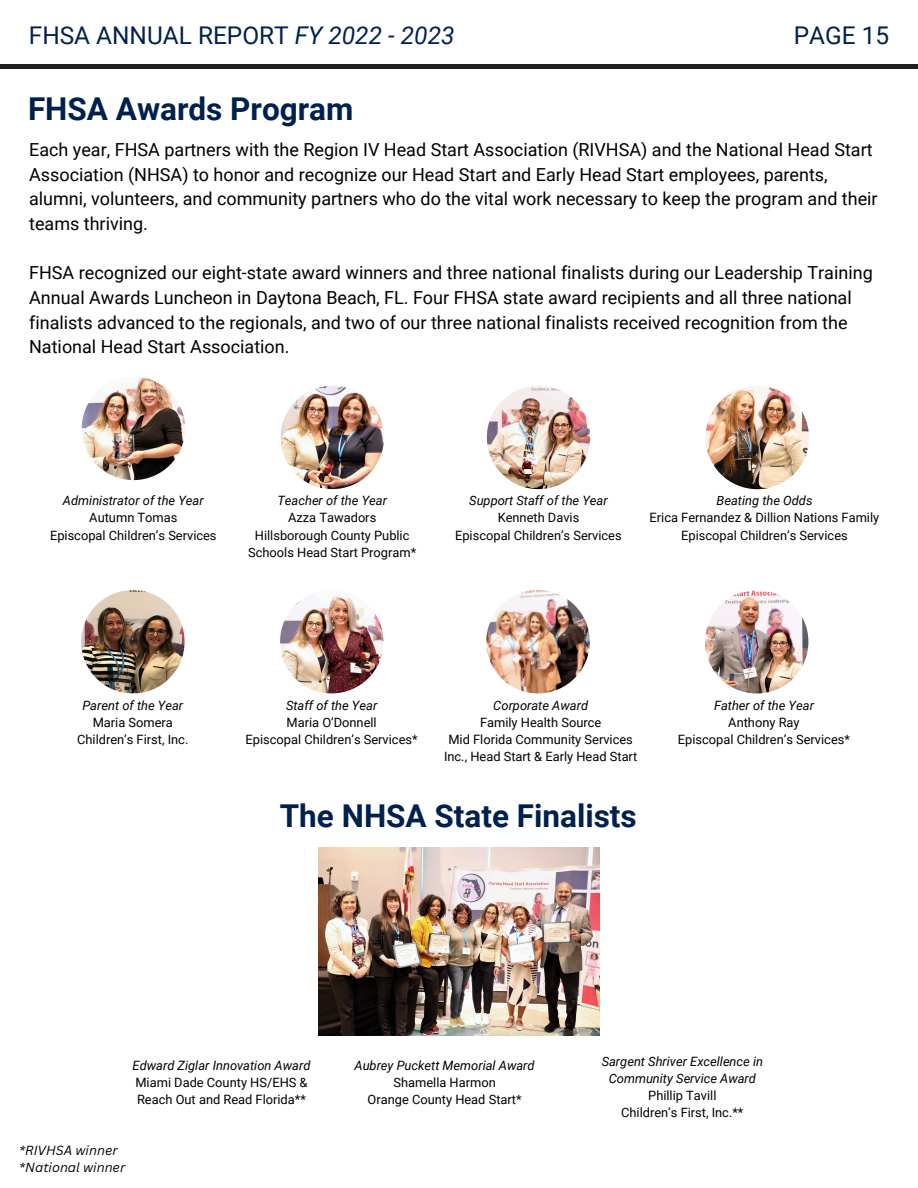
<style>
.page{position:relative;width:918px;height:1188px;background:#fff}
.page>*{position:absolute;margin:0;border:0;box-sizing:border-box;transform-origin:0 0}
.t1{font:700 31.5px "Roboto";color:#00214d}
.t2{font:24.45px "Roboto";color:#00214d}
.t3{font:18px/24.6px "Roboto";color:#000}
.t4{font:12.9px/17.1px "Roboto";color:#000;text-align:center}
.t5{font:italic 12.9px/17.1px "Roboto";color:#000;text-align:center}
.t6{font:italic 12.9px "Canva Sans";color:#000}
.s1{font-style:italic}
</style>
<div class="page">
<hr style="left:0;top:65px;width:918px;height:4px;background:#231f20">
<img style="left:82px;top:377px;width:103px;height:103px;border-radius:50%">
<img style="left:281px;top:386px;width:103px;height:103px;border-radius:50%">
<img style="left:487px;top:386px;width:103px;height:103px;border-radius:50%">
<img style="left:706px;top:386px;width:103px;height:103px;border-radius:50%">
<img style="left:81px;top:590px;width:104px;height:103px;border-radius:50%">
<img style="left:280px;top:590px;width:103px;height:103px;border-radius:50%">
<img style="left:486px;top:590px;width:104px;height:103px;border-radius:50%">
<img style="left:705px;top:590px;width:103px;height:104px;border-radius:50%">
<img style="left:318px;top:847px;width:281px;height:188px">
<p class="t2" style="left:29px;top:21px;width:427px">FHSA ANNUAL REPORT <span class="s1">FY 2022 - 2023</span></p>
<p class="t2" style="left:794px;top:21px;width:97px">PAGE 15</p>
<p class="t1" style="left:28px;top:91px;width:327px">FHSA Awards Program</p>
<p class="t3" style="left:29px;top:138px;width:850px">Each year, FHSA partners with the Region IV Head Start Association (RIVHSA) and the National Head Start Association (NHSA) to honor and recognize our Head Start and Early Head Start employees, parents, alumni, volunteers, and community partners who do the vital work necessary to keep the program and their teams thriving.</p>
<p class="t3" style="left:29px;top:261px;width:845px">FHSA recognized our eight-state award winners and three national finalists during our Leadership Training Annual Awards Luncheon in Daytona Beach, FL. Four FHSA state award recipients and all three national finalists advanced to the regionals, and two of our three national finalists received recognition from the National Head Start Association.</p>
<h3 class="t5" style="left:63px;top:492px;width:142px">Administrator of the Year</h3>
<h3 class="t4" style="left:89px;top:509px;width:90px">Autumn Tomas</h3>
<p class="t4" style="left:50px;top:527px;width:168px">Episcopal Children’s Services</p>
<p class="t5" style="left:277px;top:492px;width:111px">Teacher of the Year</p>
<p class="t4" style="left:288px;top:509px;width:90px">Azza Tawadors</p>
<p class="t4" style="left:248px;top:527px;width:170px">Hillsborough County Public<br>Schools Head Start Program*</p>
<p class="t5" style="left:469px;top:492px;width:140px">Support Staff of the Year</p>
<p class="t4" style="left:498px;top:509px;width:83px">Kenneth Davis</p>
<p class="t4" style="left:455px;top:527px;width:168px">Episcopal Children’s Services</p>
<p class="t5" style="left:717px;top:492px;width:97px">Beating the Odds</p>
<p class="t4" style="left:650px;top:509px;width:231px">Erica Fernandez &amp; Dillion Nations Family</p>
<p class="t4" style="left:681px;top:527px;width:168px">Episcopal Children’s Services</p>
<p class="t5" style="left:82px;top:697px;width:102px">Parent of the Year</p>
<p class="t4" style="left:93px;top:714px;width:82px">Maria Somera</p>
<p class="t4" style="left:77px;top:731px;width:113px">Children’s First, Inc.</p>
<p class="t5" style="left:286px;top:697px;width:93px">Staff of the Year</p>
<p class="t4" style="left:287px;top:714px;width:92px">Maria O’Donnell</p>
<p class="t4" style="left:246px;top:731px;width:174px">Episcopal Children’s Services*</p>
<p class="t5" style="left:493px;top:697px;width:96px">Corporate Award</p>
<p class="t4" style="left:480px;top:714px;width:123px">Family Health Source</p>
<p class="t4" style="left:444px;top:731px;width:195px">Mid Florida Community Services<br>Inc., Head Start &amp; Early Head Start</p>
<p class="t1" style="left:280px;top:798px;width:358px">The NHSA State Finalists</p>
<p class="t5" style="left:714px;top:697px;width:101px">Father of the Year</p>
<p class="t4" style="left:728px;top:714px;width:73px">Anthony Ray</p>
<p class="t4" style="left:678px;top:731px;width:174px">Episcopal Children’s Services*</p>
<p class="t5" style="left:133px;top:1057px;width:179px">Edward Ziglar Innovation Award</p>
<p class="t4" style="left:135px;top:1074px;width:174px;text-align:left">Miami Dade County HS/EHS &amp;<br>Reach Out and Read Florida**</p>
<h1 class="t6" style="left:19px;top:1142px;width:100px">*RIVHSA winner</h1>
<p class="t6" style="left:19px;top:1159px;width:108px">*National winner</p>
<p class="t5" style="left:354px;top:1057px;width:182px">Aubrey Puckett Memorial Award</p>
<p class="t4" style="left:393px;top:1074px;width:104px">Shamella Harmon</p>
<p class="t4" style="left:368px;top:1091px;width:156px">Orange County Head Start*</p>
<p class="t5" style="left:602px;top:1053px;width:163px">Sargent Shriver Excellence in<br>Community Service Award</p>
<p class="t4" style="left:648px;top:1087px;width:70px">Phillip Tavill</p>
<p class="t4" style="left:621px;top:1104px;width:124px">Children’s First, Inc.**</p>
</div>
